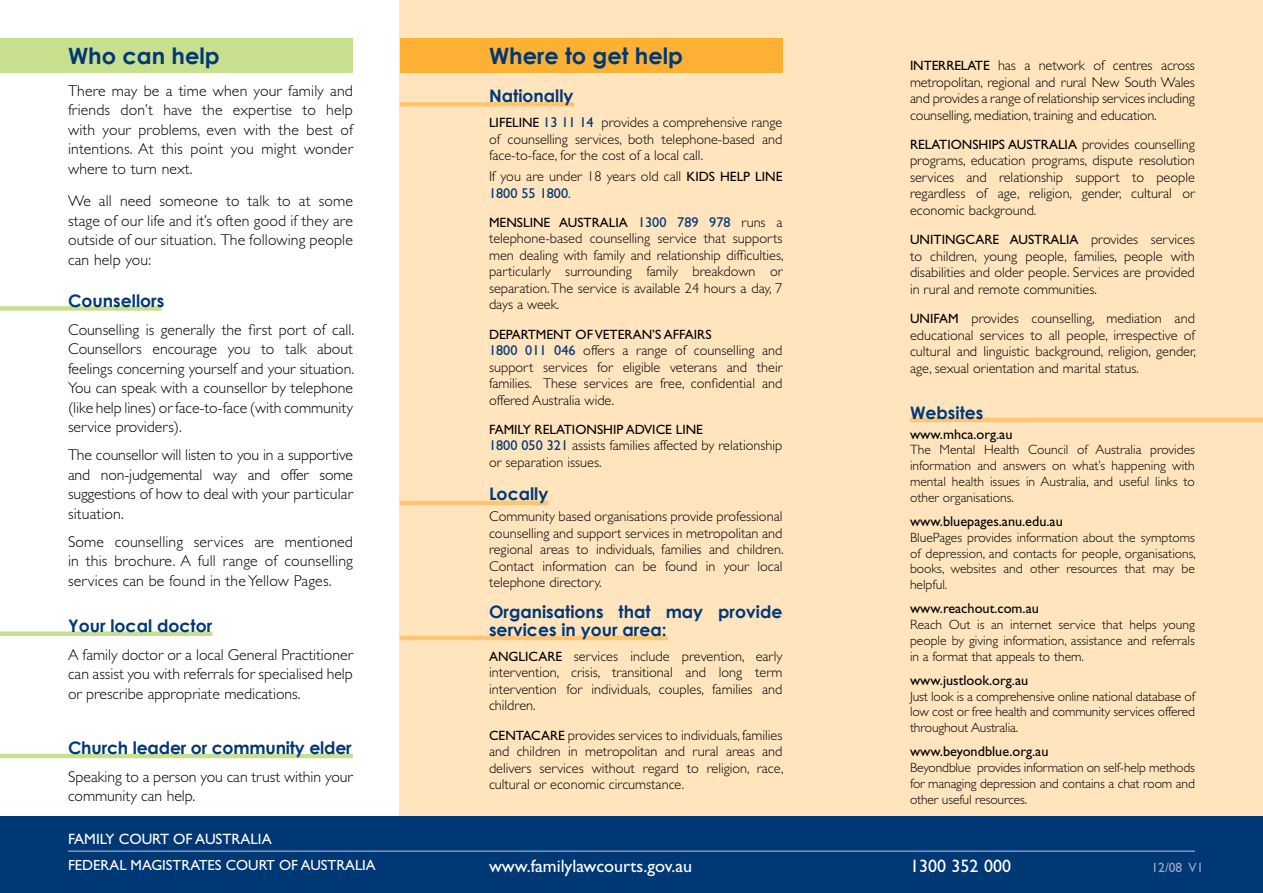
<style>
.page{position:relative;width:1263px;height:893px;background:#fff}
.page>*{position:absolute;margin:0;border:0;box-sizing:border-box;transform-origin:0 0}
.t1{font:700 22.5px "Century Gothic";color:#003876}
.t2{font:18px "Gill Sans";color:#fff}
.t3{font:700 17.25px/18px "Century Gothic";color:#003876}
.t4{font:300 15.75px/19.5px "Gill Sans";color:#000;text-align:justify}
.t5{font:15px "Gill Sans";color:#fff}
.t6{font:14.7px "Gill Sans";color:#fff}
.t7{font:300 14.25px/16.5px "Gill Sans";color:#000;text-align:justify}
.t8{font:14.25px "Gill Sans";color:#000}
.t9{font:300 13.5px/15.8px "Gill Sans";color:#000;text-align:justify}
.t10{font:13.5px "Gill Sans";color:#000}
.t11{font:13.5px "Gill Sans";color:#9da8ca}
.s1{font-weight:400;font-size:13.5px}
.s2{font-weight:400;color:#003876}
</style>
<div class="page">
<div style="left:400px;top:0;width:863px;height:893px;background:#ffe4bd"></div>
<div style="left:400px;top:38px;width:382px;height:34px;background:#fcb034"></div>
<div style="left:400px;top:102px;width:174px;height:5px;background:#fec673"></div>
<hr style="left:400px;top:501px;width:149px;height:4px;background:#fec673">
<hr style="left:910px;top:418px;width:353px;height:4px;background:#fec673">
<hr style="left:400px;top:636px;width:268px;height:4px;background:#fec673">
<div style="left:0;top:816px;width:1263px;height:77px;background:#003876"></div>
<hr style="left:68px;top:850px;width:1127px;height:2px;background:#8593bb">
<div style="left:0;top:38px;width:353px;height:34px;background:#c8df8e"></div>
<div style="left:0;top:306px;width:162px;height:5px;background:#c8df8e"></div>
<div style="left:0;top:631px;width:213px;height:5px;background:#c8df8e"></div>
<hr style="left:0;top:754px;width:353px;height:4px;background:#c8df8e">
<h1 class="t1" style="left:68px;top:41px;width:153px">Who can help</h1>
<p class="t4" style="left:68px;top:81px;width:286px">There may be a time when your family and friends don’t have the expertise to help with your problems, even with the best of intentions. At this point you might wonder where to turn next.</p>
<p class="t4" style="left:68px;top:191px;width:286px">We all need someone to talk to at some stage of our life and it’s often good if they are outside of our situation. The following people can help you:</p>
<p class="t3" style="left:68px;top:291px;width:98px">Counsellors</p>
<p class="t4" style="left:68px;top:320px;width:288px">Counselling is generally the first port of call.<br>Counsellors encourage you to talk about feelings concerning yourself and your situation.<br>You can speak with a counsellor by telephone (like help lines) or face-to-face (with community service providers).</p>
<p class="t4" style="left:68px;top:445px;width:286px">The counsellor will listen to you in a supportive and non-judgemental way and offer some suggestions of how to deal with your particular situation.</p>
<p class="t4" style="left:68px;top:532px;width:286px">Some counselling services are mentioned in this brochure. A full range of counselling services can be found in the Yellow Pages.</p>
<p class="t3" style="left:68px;top:616px;width:146px">Your local doctor</p>
<p class="t4" style="left:68px;top:645px;width:286px">A family doctor or a local General Practitioner can assist you with referrals for specialised help or prescribe appropriate medications.</p>
<p class="t3" style="left:68px;top:738px;width:285px">Church leader or community elder</p>
<p class="t4" style="left:68px;top:767px;width:286px">Speaking to a person you can trust within your community can help.</p>
<p class="t5" style="left:68px;top:830px;width:205px">family court of australia</p>
<p class="t6" style="left:68px;top:857px;width:140px">fede ral mag istrates</p>
<p class="t6" style="left:226px;top:857px;width:151px">court of australia</p>
<h1 class="t1" style="left:489px;top:41px;width:195px">Where to get help</h1>
<p class="t3" style="left:489px;top:87px;width:86px">Nationally</p>
<p class="t7" style="left:489px;top:114px;width:295px"><span class="s1">lifeline</span> <span class="s2">13 11 14</span> provides a comprehensive range of counselling services, both telephone-based and face-to-face, for the cost of a local call.</p>
<p class="t7" style="left:489px;top:168px;width:295px">If you are under 18 years old call <span class="s1">KIDS HELP LI NE<br></span><span class="s2">1800 55 1800</span>.</p>
<p class="t10" style="left:489px;top:214px;width:10px">Mens</p>
<p class="t10" style="left:523px;top:214px;width:19px">line</p>
<p class="t7" style="left:489px;top:214px;width:296px;text-indent:70px"><span class="s1">Australia</span> <span class="s2">1300 789 978</span> runs a telephone-based counselling service that supports men dealing with family and relationship difficulties, particularly surrounding family breakdown or separation. The service is available 24 hours a day, 7 days a week.</p>
<p class="t10" style="left:489px;top:326px;width:183px">DEPARTMENT OF VETERAN’S AFFAIR</p>
<p class="t10" style="left:705px;top:326px;width:8px">S</p>
<p class="t7" style="left:489px;top:342px;width:295px"><span class="s2">1800 011 046</span> offers a range of counselling and support services for eligible veterans and their families. These services are free, confidential and offered Australia wide.</p>
<p class="t10" style="left:489px;top:421px;width:8px">FAMILY</p>
<p class="t10" style="left:535px;top:421px;width:170px">RELATIONSHIP ADVICE LI NE</p>
<p class="t7" style="left:489px;top:437px;width:295px"><span class="s2">1800 050 321</span> assists families affected by relationship or separation issues.</p>
<p class="t3" style="left:489px;top:485px;width:61px">Locally</p>
<p class="t7" style="left:489px;top:508px;width:296px">Community based organisations provide professional counselling and support services in metropolitan and regional areas to individuals, families and children.<br>Contact information can be found in your local telephone directory.</p>
<p class="t3" style="left:489px;top:602px;width:295px">Organisations that may provide services in your area:</p>
<p class="t10" style="left:489px;top:648px;width:11px">Ang</p>
<p class="t7" style="left:489px;top:648px;width:295px;text-indent:30px"><span class="s1">licare</span> services include prevention, early intervention, crisis, transitional and long term intervention for individuals, couples, families and children.</p>
<p class="t7" style="left:489px;top:727px;width:296px"><span class="s1">Centacare</span> provides services to individuals, families and children in metropolitan and rural areas and delivers services without regard to religion, race, cultural or economic circumstance.</p>
<p class="t7" style="left:910px;top:57px;width:286px"><span class="s1">INTERRELATE</span> has a network of centres across metropolitan, regional and rural New South Wales and provides a range of relationship services including counselling, mediation, training and education.</p>
<p class="t10" style="left:910px;top:137px;width:139px">RELATIONSHIPS AUSTRALIA</p>
<p class="t7" style="left:910px;top:136px;width:286px;text-indent:172px">provides counselling programs, education programs, dispute resolution services and relationship support to people regardless of age, religion, gender, cultural or economic background.</p>
<p class="t10" style="left:910px;top:232px;width:141px">UNITINGCARE AUSTRALIA</p>
<p class="t7" style="left:910px;top:231px;width:286px;text-indent:181px">provides services to children, young people, families, people with disabilities and older people. Services are provided in rural and remote communities.</p>
<p class="t10" style="left:910px;top:311px;width:28px">UNIFAM</p>
<p class="t7" style="left:910px;top:310px;width:288px;text-indent:61px">provides counselling, mediation and educational services to all people, irrespective of cultural and linguistic background, religion, gender, age, sexual orientation and marital status.</p>
<p class="t3" style="left:910px;top:403px;width:75px">Websites</p>
<p class="t8" style="left:910px;top:426px;width:104px">www.mhca.org.au</p>
<p class="t9" style="left:910px;top:442px;width:286px">The Mental Health Council of Australia provides information and answers on what’s happening with mental health issues in Australia, and useful links to other organisations.</p>
<p class="t8" style="left:910px;top:513px;width:154px">www.bluepages.anu.edu.au</p>
<p class="t9" style="left:910px;top:529px;width:287px">BluePages provides information about the symptoms of depression, and contacts for people, organisations, books, websites and other resources that may be helpful.</p>
<p class="t8" style="left:910px;top:600px;width:130px">www.reachout.com.au</p>
<p class="t9" style="left:910px;top:617px;width:286px">Reach Out is an internet service that helps young people by giving information, assistance and referrals in a format that appeals to them.</p>
<p class="t8" style="left:910px;top:672px;width:120px">www.justlook.org.au</p>
<p class="t9" style="left:910px;top:688px;width:286px">Just look is a comprehensive online national database of low cost or free health and community services offered throughout Australia.</p>
<p class="t8" style="left:910px;top:743px;width:140px">www.beyondblue.org.au</p>
<p class="t9" style="left:910px;top:760px;width:286px">Beyondblue provides information on self-help methods for managing depression and contains a chat room and other useful resources.</p>
<p class="t2" style="left:489px;top:856px;width:205px">www.familylawcourts.gov.au</p>
<p class="t2" style="left:910px;top:856px;width:103px">1300 352 000</p>
<p class="t11" style="left:1151px;top:860px;width:53px">12/08 V1</p>
</div>
